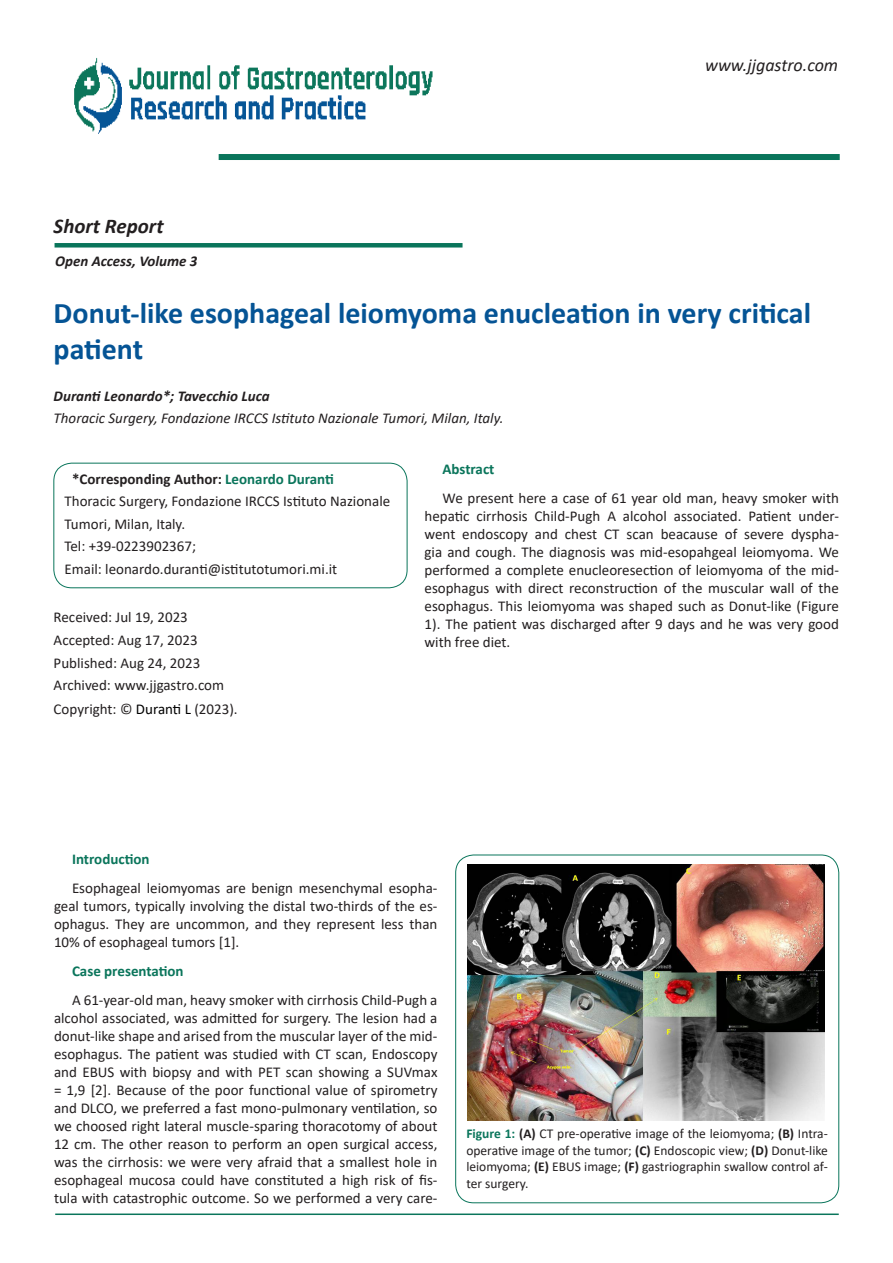
<style>
.page{position:relative;width:893px;height:1263px;background:#fff}
.page>*{position:absolute;margin:0;border:0;box-sizing:border-box;transform-origin:0 0}
.t1{font:700 30px/36px "Calibri";color:#055495}
.t2{font:italic 700 21px "Calibri";color:#231f20}
.t3{font:italic 18px "Calibri";color:#231f20}
.Pa2{font:15px/18px "Calibri";color:#231f20;text-align:justify}
.t4{font:italic 15px "Calibri";color:#231f20}
.t5{font:italic 700 15px "Calibri";color:#231f20}
.t6{font:700 15px "Calibri";color:#231f20}
.List_Paragraph{font:700 15px "Calibri";color:#0a755b}
.t7{font:13.5px/16.5px "Calibri";color:#231f20;text-align:justify}
.s1{color:#0a755b}
.s2{color:#000}
.s3{font-weight:700;color:#0a755b}
.s4{font-weight:700}
</style>
<div class="page">
<hr style="left:55px;top:1213px;width:784px;height:2px;background:#0a755b">
<div style="left:219px;top:154px;width:621px;height:6px;background:#0a755b"></div>
<div style="left:55px;top:243px;width:408px;height:5px;background:#0a755b"></div>
<div style="left:54px;top:463px;width:353px;height:125px;border:1px solid #0a755b;border-radius:18px"></div>
<img style="left:74px;top:57px;width:359px;height:77px">
<div style="left:455px;top:855px;width:384px;height:348px;border:1px solid #0a755b;border-radius:18px"></div>
<img style="left:468px;top:865px;width:357px;height:256px">
<p class="t2" style="left:54px;top:211px;width:111px">Short Report</p>
<p class="t5" style="left:55px;top:250px;width:144px">Open Access, Volume 3</p>
<p class="t3" style="left:705px;top:52px;width:135px">www.jjgastro.com</p>
<p class="t1" style="left:54px;top:294px;width:759px">Donut-like esophageal leiomyoma enucleation in very critical patient</p>
<p class="t5" style="left:54px;top:385px;width:218px">Duranti Leonardo*; Tavecchio Luca</p>
<p class="t4" style="left:54px;top:408px;width:451px">Thoracic Surgery, Fondazione IRCCS Istituto Nazionale Tumori, Milan, Italy.</p>
<p class="t6" style="left:72px;top:468px;width:263px">*Corresponding Author: <span class="s1">Leonardo Duranti</span></p>
<p class="Pa2" style="left:65px;top:489px;width:327px;line-height:22.5px;text-align:left">Thoracic Surgery, Fondazione IRCCS Istituto Nazionale Tumori, Milan, Italy.<br>Tel: +39-0223902367;<br>Email: leonardo.duranti@istitutotumori.mi.it</p>
<p class="Pa2" style="left:54px;top:607px;width:136px">Received: Jul 19, 2023</p>
<p class="Pa2" style="left:54px;top:631px;width:146px">Accepted: Aug 17, 2023</p>
<p class="Pa2" style="left:54px;top:653px;width:148px">Published: Aug 24, 2023</p>
<p class="Pa2" style="left:54px;top:676px;width:172px">Archived: www.jjgastro.com</p>
<p class="Pa2" style="left:54px;top:699px;width:186px">Copyright: © <span class="s2">Duranti L</span> (2023).</p>
<p class="List_Paragraph" style="left:442px;top:459px;width:53px">Abstract</p>
<p class="Pa2" style="left:424px;top:489px;width:416px;text-indent:18px">We present here a case of 61 year old man, heavy smoker with hepatic cirrhosis Child-Pugh A alcohol associated. Patient under&shy;went endoscopy and chest CT scan beacause of severe dyspha&shy;gia and cough. The diagnosis was mid-esopahgeal leiomyoma. We performed a complete enucleoresection of leiomyoma of the mid&shy;esophagus with direct reconstruction of the muscular wall of the esophagus. This leiomyoma was shaped such as Donut-like (Figure 1). The patient was discharged after 9 days and he was very good with free diet.</p>
<p class="List_Paragraph" style="left:72px;top:848px;width:79px">Introduction</p>
<p class="Pa2" style="left:54px;top:878px;width:385px;text-indent:18px">Esophageal leiomyomas are benign mesenchymal esopha&shy;geal tumors, typically involving the distal two-thirds of the es&shy;ophagus. They are uncommon, and they represent less than 10% of esophageal tumors [1].</p>
<p class="List_Paragraph" style="left:72px;top:960px;width:113px">Case presentation</p>
<p class="Pa2" style="left:54px;top:990px;width:385px;text-indent:18px">A 61-year-old man, heavy smoker with cirrhosis Child-Pugh a alcohol associated, was admitted for surgery. The lesion had a donut-like shape and arised from the muscular layer of the mid&shy;esophagus. The patient was studied with CT scan, Endoscopy and EBUS with biopsy and with PET scan showing a SUVmax = 1,9 [2]. Because of the poor functional value of spirometry and DLCO, we preferred a fast mono-pulmonary ventilation, so we choosed right lateral muscle-sparing thoracotomy of about 12 cm. The other reason to perform an open surgical access, was the cirrhosis: we were very afraid that a smallest hole in esophageal mucosa could have constituted a high risk of fis&shy;tula with catastrophic outcome. So we performed a very care-</p>
<p class="t7" style="left:466px;top:1125px;width:363px"><span class="s3">Figure 1:</span> <span class="s4">(A)</span> CT pre-operative image of the leiomyoma; <span class="s4">(B)</span> Intra&shy;operative image of the tumor; <span class="s4">(C)</span> Endoscopic view; <span class="s4">(D)</span> Donut-like leiomyoma; <span class="s4">(E)</span> EBUS image; <span class="s4">(F)</span> gastriographin swallow control af&shy;ter surgery.</p>
</div>
